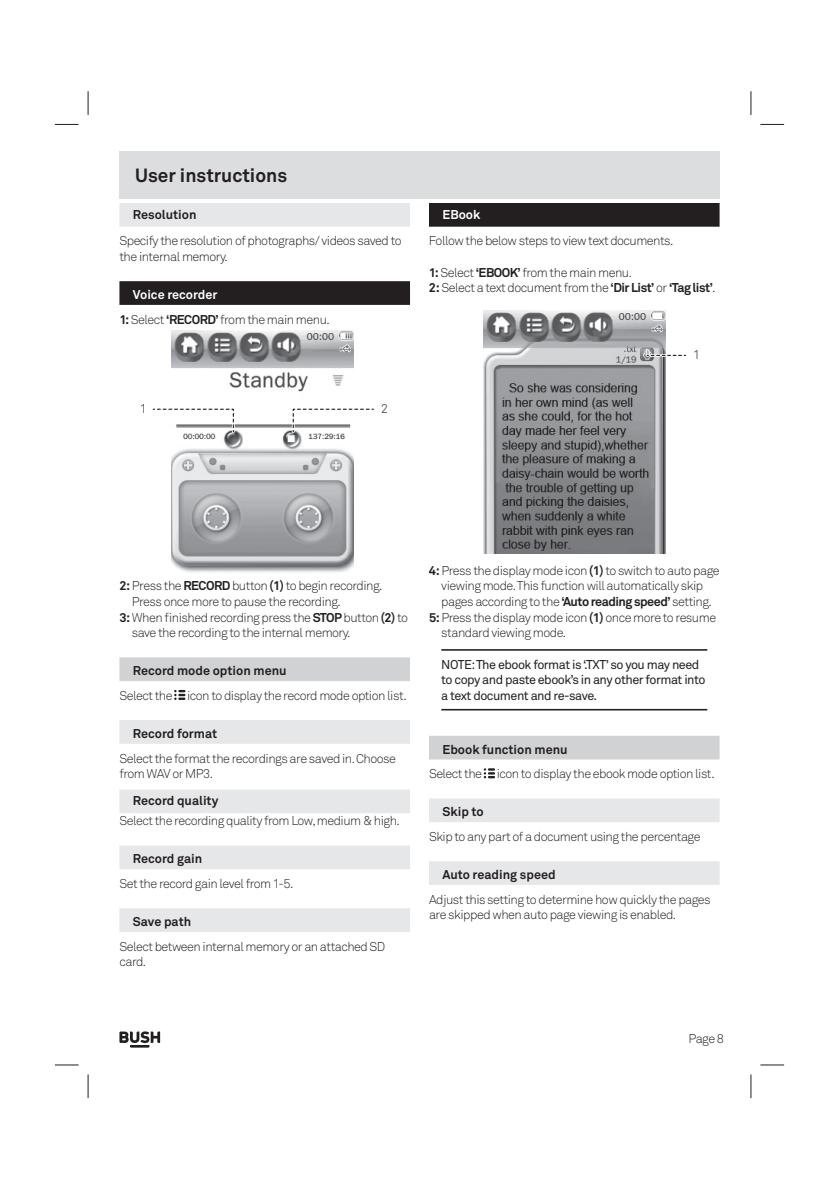
<style>
.page{position:relative;width:840px;height:1190px;background:#fff}
.page>*{position:absolute;margin:0;border:0;box-sizing:border-box;transform-origin:0 0}
.t1{font:700 19px "Akkurat Pro";color:#231f20}
.t2{font:300 12.6px/15.6px "Akkurat Pro";letter-spacing:-.04em;color:#231f20}
.t3{font:700 12.6px "Akkurat Pro";color:#231f20}
.t4{font:12.6px/15.6px "Akkurat Pro";letter-spacing:-.04em;color:#231f20}
.t5{font:700 12.6px "Akkurat Pro";color:#fff}
.s1{font-weight:700;color:#fff}
.s2{font-weight:700}
</style>
<div class="page">
<div style="left:119px;top:151px;width:601px;height:47px;background:#dcdddf"></div>
<svg style="left:119px;top:1031px;width:41px;height:17px"></svg>
<div style="left:119px;top:203px;width:291px;height:24px;background:#e6e7e9"></div>
<div style="left:119px;top:281px;width:291px;height:24px;background:#231f20"></div>
<div style="left:119px;top:657px;width:291px;height:24px;background:#d1d2d4"></div>
<div style="left:119px;top:720px;width:291px;height:24px;background:#e6e7e9"></div>
<div style="left:119px;top:790px;width:291px;height:23px;background:#e6e7e9"></div>
<div style="left:119px;top:846px;width:291px;height:23px;background:#e6e7e9"></div>
<div style="left:119px;top:908px;width:291px;height:24px;background:#e6e7e9"></div>
<img style="left:172px;top:331px;width:182px;height:242px">
<svg style="left:153px;top:406px;width:83px;height:26px"></svg>
<svg style="left:290px;top:406px;width:83px;height:26px"></svg>
<svg style="left:174px;top:690px;width:11px;height:10px"></svg>
<div style="left:429px;top:203px;width:291px;height:24px;background:#231f20"></div>
<hr style="left:441px;top:649px;width:266px;height:2px;background:#231f20">
<hr style="left:441px;top:709px;width:266px;height:1px;background:#231f20">
<div style="left:429px;top:736px;width:291px;height:23px;background:#d1d2d4"></div>
<div style="left:429px;top:798px;width:291px;height:24px;background:#e6e7e9"></div>
<div style="left:429px;top:861px;width:291px;height:24px;background:#e6e7e9"></div>
<img style="left:484px;top:311px;width:182px;height:242px">
<svg style="left:647px;top:354px;width:39px;height:3px"></svg>
<svg style="left:484px;top:768px;width:11px;height:10px"></svg>
<svg style="left:55px;top:124px;width:24px;height:1px"></svg>
<svg style="left:760px;top:124px;width:24px;height:1px"></svg>
<svg style="left:55px;top:1065px;width:24px;height:1px"></svg>
<svg style="left:760px;top:1065px;width:24px;height:1px"></svg>
<svg style="left:88px;top:91px;width:1px;height:24px"></svg>
<svg style="left:88px;top:1074px;width:1px;height:24px"></svg>
<svg style="left:751px;top:91px;width:1px;height:24px"></svg>
<svg style="left:751px;top:1074px;width:1px;height:24px"></svg>
<h1 class="t1" style="left:135px;top:168px;width:154px">User instructions</h1>
<p class="t3" style="left:133px;top:210px;width:65px">Resolution</p>
<p class="t2" style="left:119px;top:234px;width:284px">Specify the resolution of photographs/ videos saved to the internal memory.</p>
<p class="t2" style="left:119px;top:283px;width:212px;line-height:24.6px;text-indent:13px"><span class="s1">Voice recorder<br></span><span class="s2">1:</span> Select <span class="s2">‘RECORD’</span> from the main menu.</p>
<p class="t2" style="left:140px;top:401px;width:9px">1</p>
<p class="t2" style="left:381px;top:401px;width:9px">2</p>
<p class="t5" style="left:442px;top:210px;width:40px">EBook</p>
<p class="t2" style="left:429px;top:234px;width:246px">Follow the below steps to view text documents.</p>
<p class="t2" style="left:429px;top:266px;width:288px"><span class="s2">1:</span> Select <span class="s2">‘EBOOK’</span> from the main menu.<br><span class="s2">2:</span> Select a text document from the <span class="s2">‘Dir List’</span> or <span class="s2">‘Tag list’</span>.</p>
<p class="t2" style="left:693px;top:347px;width:9px">1</p>
<p class="t2" style="left:119px;top:579px;width:265px"><span class="s2">2:</span> Press the <span class="s2">RECORD</span> button <span class="s2">(1)</span> to begin recording.</p>
<p class="t2" style="left:132px;top:595px;width:211px">Press once more to pause the recording.</p>
<p class="t2" style="left:119px;top:610px;width:290px"><span class="s2">3:</span> When finished recording press the <span class="s2">STOP</span> button <span class="s2">(2)</span> to</p>
<p class="t2" style="left:132px;top:626px;width:220px">save the recording to the internal memory.</p>
<p class="t3" style="left:133px;top:666px;width:155px">Record mode option menu</p>
<p class="t2" style="left:119px;top:689px;width:289px">Select the icon to display the record mode option list.</p>
<p class="t3" style="left:133px;top:729px;width:86px">Record format</p>
<p class="t2" style="left:119px;top:751px;width:278px">Select the format the recordings are saved in. Choose from WAV or MP3.</p>
<p class="t3" style="left:133px;top:796px;width:87px">Record quality</p>
<p class="t2" style="left:119px;top:814px;width:282px">Select the recording quality from Low, medium &amp; high.</p>
<p class="t3" style="left:133px;top:854px;width:71px">Record gain</p>
<p class="t2" style="left:119px;top:877px;width:175px">Set the record gain level from 1-5.</p>
<p class="t3" style="left:133px;top:917px;width:60px">Save path</p>
<p class="t2" style="left:119px;top:940px;width:267px">Select between internal memory or an attached SD card.</p>
<p class="t2" style="left:429px;top:563px;width:292px"><span class="s2">4:</span> Press the display mode icon <span class="s2">(1)</span> to switch to auto page</p>
<p class="t2" style="left:441px;top:579px;width:263px">viewing mode. This function will automatically skip</p>
<p class="t2" style="left:441px;top:595px;width:272px">pages according to the <span class="s2">‘Auto reading speed’</span> setting.</p>
<p class="t2" style="left:429px;top:610px;width:289px"><span class="s2">5:</span> Press the display mode icon <span class="s2">(1)</span> once more to resume</p>
<p class="t2" style="left:441px;top:626px;width:126px">standard viewing mode.</p>
<p class="t4" style="left:441px;top:658px;width:266px">NOTE: The ebook format is ‘.TXT’ so you may need to copy and paste ebook’s in any other format into a text document and re-save.</p>
<p class="t3" style="left:442px;top:745px;width:127px">Ebook function menu</p>
<p class="t2" style="left:429px;top:767px;width:287px">Select the icon to display the ebook mode option list.</p>
<p class="t3" style="left:442px;top:807px;width:43px">Skip to</p>
<p class="t2" style="left:429px;top:830px;width:273px">Skip to any part of a document using the percentage</p>
<p class="t3" style="left:442px;top:870px;width:115px">Auto reading speed</p>
<p class="t2" style="left:429px;top:893px;width:283px">Adjust this setting to determine how quickly the pages are skipped when auto page viewing is enabled.</p>
<p class="t2" style="left:689px;top:1031px;width:37px">Page 8</p>
</div>
